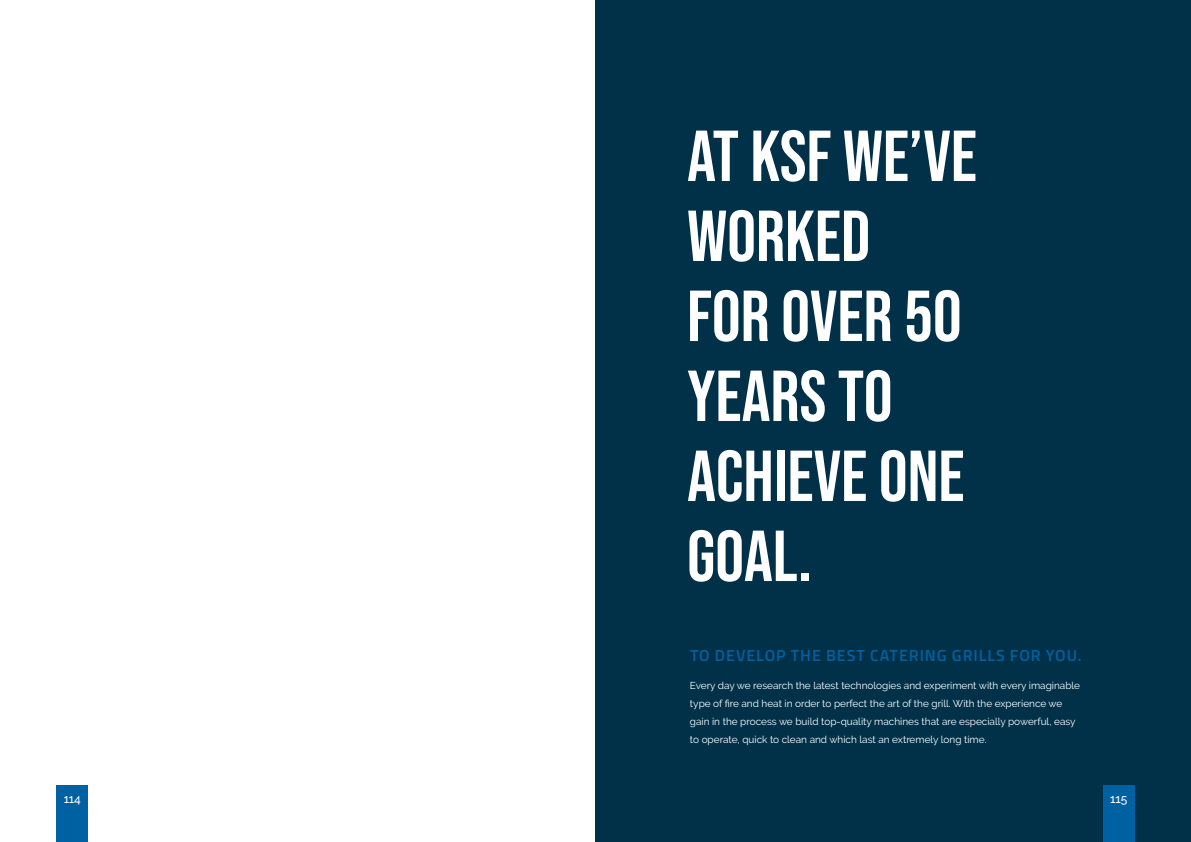
<style>
.page{position:relative;width:1191px;height:842px;background:#fff}
.page>*{position:absolute;margin:0;border:0;box-sizing:border-box;transform-origin:0 0}
.t1{font:72px/80px "Bebas Neue";color:#fff}
.t2{font:600 16px "Titillium";letter-spacing:.06em;color:#0061a2}
.t3{font:500 12px "Raleway";letter-spacing:-.01em;color:#fff}
.t4{font:10px/18px "Raleway";color:#fff}
</style>
<div class="page">
<div style="left:595px;top:0;width:596px;height:842px;background:#003148"></div>
<div style="left:57px;top:785px;width:31px;height:57px;background:#0061a2"></div>
<div style="left:1103px;top:785px;width:31px;height:57px;background:#0061a2"></div>
<h1 class="t1" style="left:687px;top:115px;width:291px">AT KSF WE’VE<br>WORKED<br>FOR OVER 50<br>YEARS TO<br>ACHIEVE ONE<br>GOAL.</h1>
<h2 class="t2" style="left:690px;top:643px;width:393px">TO DEVELOP THE BEST CATERING GRILLS FOR YOU.</h2>
<p class="t4" style="left:690px;top:677px;width:392px">Every day we research the latest technologies and experiment with every imaginable type of fire and heat in order to perfect the art of the grill. With the experience we gain in the process we build top-quality machines that are especially powerful, easy to operate, quick to clean and which last an extremely long time.</p>
<p class="t3" style="left:64px;top:792px;width:19px">114</p>
<p class="t3" style="left:1110px;top:792px;width:19px">115</p>
</div>
